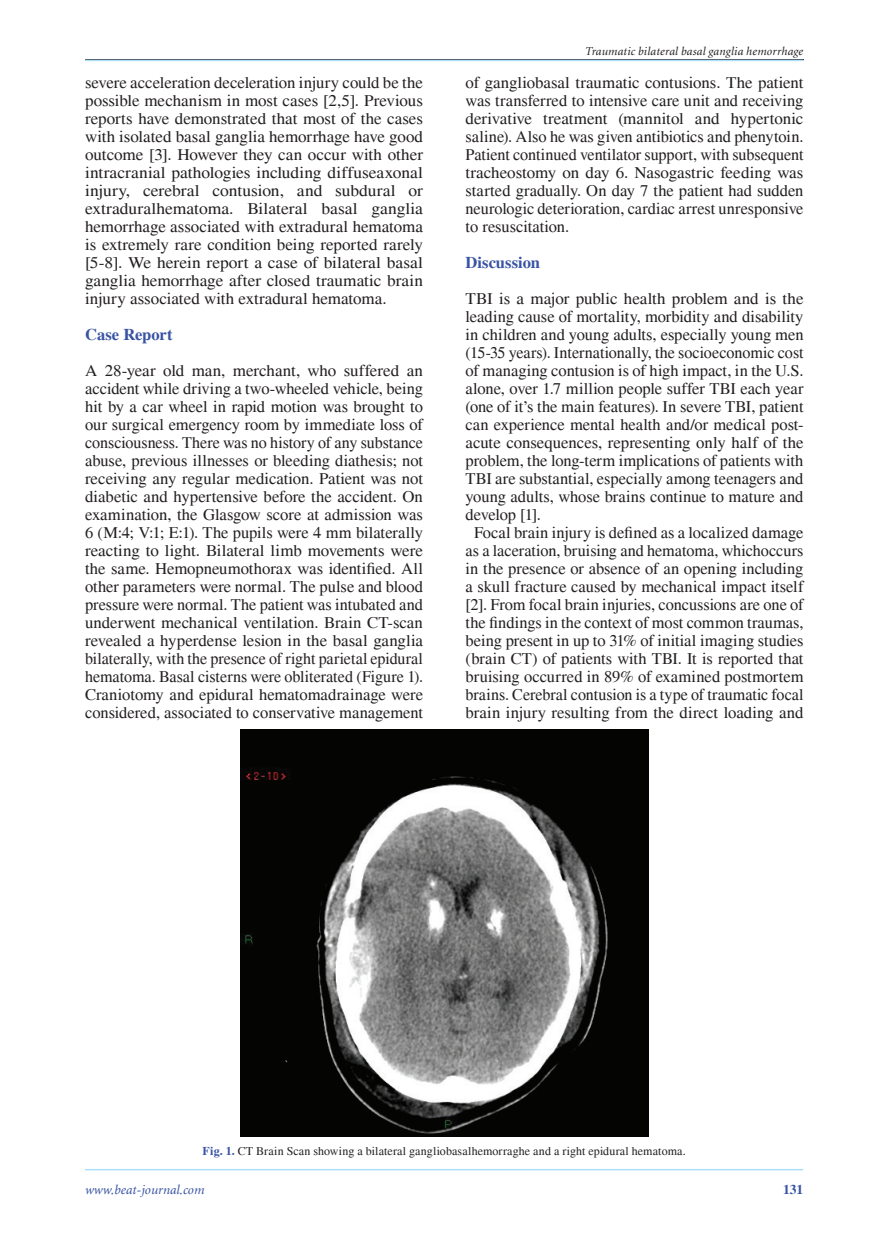
<style>
.page{position:relative;width:889px;height:1242px;background:#fff}
.page>*{position:absolute;margin:0;border:0;box-sizing:border-box;transform-origin:0 0}
.t1{font:16.5px/18px "Times";color:#231f20;text-align:justify}
.t2{font:700 16.5px "Times";color:#3853a3}
.t3{font:italic 13.5px "Minion Cyrillic";color:#3853a3}
.t4{font:700 13.5px "Times";color:#3853a3}
.t5{font:12px "Times";letter-spacing:.01em;color:#231f20}
.t6{font:italic 12px "Minion Cyrillic";letter-spacing:.015em;color:#231f20}
.s1{font-weight:700;color:#3853a3}
</style>
<div class="page">
<hr style="left:85px;top:59px;width:719px;height:1px;background:#231f20">
<hr style="left:85px;top:1169px;width:718px;height:1px;background:#aae0f9">
<hr style="left:85px;top:60px;width:718px;height:1px;background:#aae0f9">
<img style="left:241px;top:729px;width:407px;height:407px">
<p class="t1" style="left:85px;top:74px;width:339px">severe acceleration deceleration injury could be the possible mechanism in most cases [2,5]. Previous reports have demonstrated that most of the cases with isolated basal ganglia hemorrhage have good outcome [3]. However they can occur with other intracranial pathologies including diffuseaxonal injury, cerebral contusion, and subdural or extraduralhematoma. Bilateral basal ganglia hemorrhage associated with extradural hematoma is extremely rare condition being reported rarely [5-8]. We herein report a case of bilateral basal ganglia hemorrhage after closed traumatic brain injury associated with extradural hematoma.</p>
<p class="t2" style="left:85px;top:325px;width:89px">Case Report</p>
<p class="t1" style="left:85px;top:362px;width:339px">A 28-year old man, merchant, who suffered an accident while driving a two-wheeled vehicle, being hit by a car wheel in rapid motion was brought to our surgical emergency room by immediate loss of consciousness. There was no history of any substance abuse, previous illnesses or bleeding diathesis; not receiving any regular medication. Patient was not diabetic and hypertensive before the accident. On examination, the Glasgow score at admission was 6 (M:4; V:1; E:1). The pupils were 4 mm bilaterally reacting to light. Bilateral limb movements were the same. Hemopneumothorax was identified. All other parameters were normal. The pulse and blood pressure were normal. The patient was intubated and underwent mechanical ventilation. Brain CT-scan revealed a hyperdense lesion in the basal ganglia bilaterally, with the presence of right parietal epidural hematoma. Basal cisterns were obliterated (Figure 1).<br>Craniotomy and epidural hematomadrainage were considered, associated to conservative management</p>
<p class="t6" style="left:585px;top:44px;width:219px">Traumatic bilateral basal ganglia hemorrhage</p>
<p class="t1" style="left:465px;top:74px;width:339px">of gangliobasal traumatic contusions. The patient was transferred to intensive care unit and receiving derivative treatment (mannitol and hypertonic saline). Also he was given antibiotics and phenytoin.<br>Patient continued ventilator support, with subsequent tracheostomy on day 6. Nasogastric feeding was started gradually. On day 7 the patient had sudden neurologic deterioration, cardiac arrest unresponsive to resuscitation.</p>
<p class="t2" style="left:465px;top:253px;width:76px">Discussion</p>
<p class="t1" style="left:465px;top:290px;width:339px">TBI is a major public health problem and is the</p>
<p class="t1" style="left:465px;top:308px;width:339px">leading cause of mortality, morbidity and disability</p>
<p class="t1" style="left:465px;top:326px;width:339px">in children and young adults, especially young men</p>
<p class="t1" style="left:465px;top:344px;width:339px">(15-35 years). Internationally, the socioeconomic cost</p>
<p class="t1" style="left:465px;top:362px;width:339px">of managing contusion is of high impact, in the U.S.</p>
<p class="t1" style="left:465px;top:380px;width:339px">alone, over 1.7 million people suffer TBI each year</p>
<p class="t1" style="left:465px;top:398px;width:339px">(one of it’s the main features). In severe TBI, patient</p>
<p class="t1" style="left:465px;top:416px;width:339px">can experience mental health and/or medical post-</p>
<p class="t1" style="left:465px;top:434px;width:339px">acute consequences, representing only half of the</p>
<p class="t1" style="left:465px;top:452px;width:339px">problem, the long-term implications of patients with</p>
<p class="t1" style="left:465px;top:470px;width:339px">TBI are substantial, especially among teenagers and</p>
<p class="t1" style="left:465px;top:488px;width:339px">young adults, whose brains continue to mature and</p>
<p class="t1" style="left:465px;top:506px;width:77px">develop [1].</p>
<p class="t1" style="left:474px;top:524px;width:331px">Focal brain injury is defined as a localized damage</p>
<p class="t1" style="left:465px;top:542px;width:339px">as a laceration, bruising and hematoma, whichoccurs</p>
<p class="t1" style="left:465px;top:560px;width:339px">in the presence or absence of an opening including</p>
<p class="t1" style="left:465px;top:578px;width:339px">a skull fracture caused by mechanical impact itself</p>
<p class="t1" style="left:465px;top:596px;width:339px">[2]. From focal brain injuries, concussions are one of</p>
<p class="t1" style="left:465px;top:614px;width:339px">the findings in the context of most common traumas,</p>
<p class="t1" style="left:465px;top:632px;width:339px">being present in up to 31% of initial imaging studies</p>
<p class="t1" style="left:465px;top:650px;width:339px">(brain CT) of patients with TBI. It is reported that</p>
<p class="t1" style="left:465px;top:668px;width:339px">bruising occurred in 89% of examined postmortem</p>
<p class="t1" style="left:465px;top:686px;width:339px">brains. Cerebral contusion is a type of traumatic focal</p>
<p class="t1" style="left:465px;top:704px;width:339px">brain injury resulting from the direct loading and</p>
<p class="t5" style="left:203px;top:1143px;width:484px"><span class="s1">Fig. 1.</span> CT Brain Scan showing a bilateral gangliobasalhemorraghe and a right epidural hematoma.</p>
<p class="t3" style="left:85px;top:1181px;width:121px">www.beat-journal.com</p>
<p class="t4" style="left:783px;top:1181px;width:22px">131</p>
</div>
